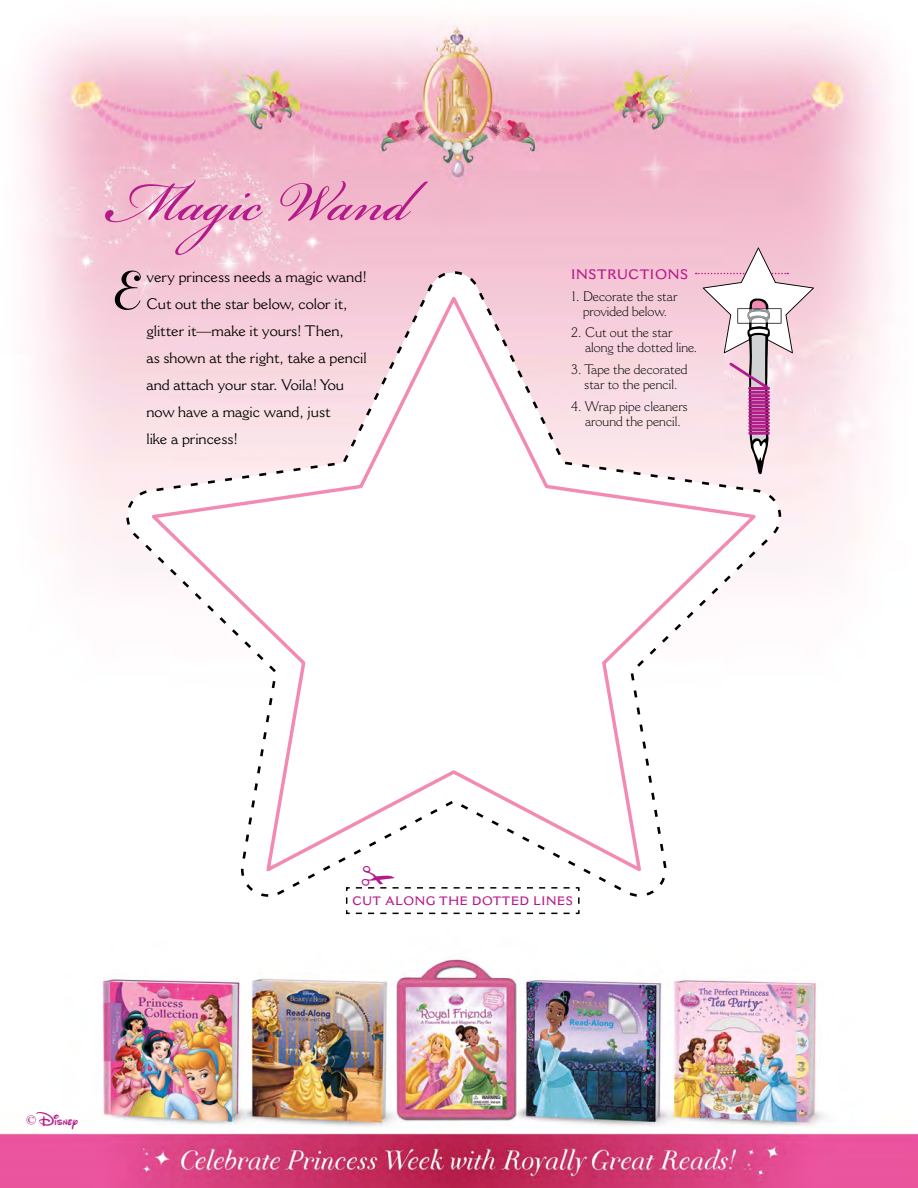
<style>
.page{position:relative;width:918px;height:1188px;background:#fff}
.page>*{position:absolute;margin:0;border:0;box-sizing:border-box;transform-origin:0 0}
.t1{font:87px "Bickham Script Std";color:#b51a8a}
.t2{font:53.25px "Bellevue";color:#000}
.t3{font:18px "Walt Disney Script";color:#b51a8a}
.t4{font:15px/27px "Cantoria";color:#000}
.t5{font:300 13.5px/15px "Cantoria";color:#000;text-align:center}
.t6{font:600 13.5px "Cantoria";letter-spacing:.05em;color:#b51a8a}
.t7{font:600 12px "Cantoria";letter-spacing:.05em;color:#b51a8a}
.s1{font-family:"Cantoria";font-weight:300;font-size:13.5px}
</style>
<div class="page">
<img style="left:0;top:18px;width:918px;height:1170px">
<svg style="left:126px;top:271px;width:655px;height:626px"></svg>
<svg style="left:146px;top:294px;width:615px;height:582px"></svg>
<svg style="left:696px;top:248px;width:118px;height:226px"></svg>
<svg style="left:345px;top:866px;width:235px;height:49px"></svg>
<h1 class="t1" style="left:108px;top:139px;width:303px">Magic Wand</h1>
<h2 class="t2" style="left:108px;top:262px;width:29px">E</h2>
<p class="t4" style="left:146px;top:263px;width:222px">very princess needs a magic wand!<br>Cut out the star below, color it, glitter it—make it yours! Then,<br>as shown at the right, take a pencil and attach your star. Voila! You now have a magic wand, just<br>like a princess!</p>
<p class="t6" style="left:571px;top:266px;width:118px">INSTRUCTIONS</p>
<p class="t5" style="left:571px;top:288px;width:108px">1. Decorate the star provided below.</p>
<p class="t5" style="left:585px;top:325px;width:114px;text-align:left;text-indent:-14px">2. Cut out the star along the dotted line.</p>
<p class="t5" style="left:571px;top:362px;width:118px">3. Tape the decorated star to the pencil.</p>
<p class="t5" style="left:571px;top:399px;width:118px">4. Wrap pipe cleaners around the pencil.</p>
<p class="t3" style="left:26px;top:1107px;width:53px"><span class="s1">©</span>Disney</p>
<p class="t7" style="left:353px;top:893px;width:222px">CUT ALONG THE DOTTED LINES</p>
</div>
